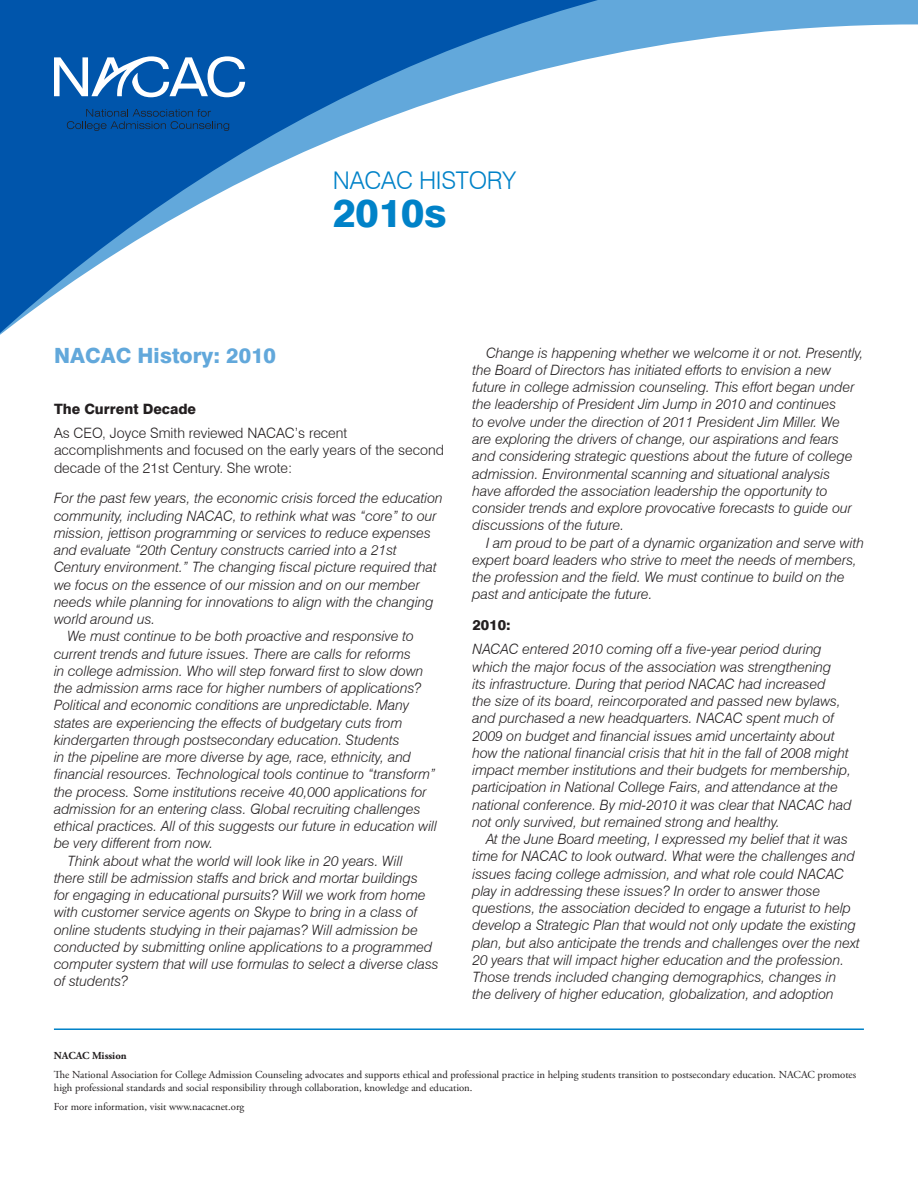
<style>
.page{position:relative;width:918px;height:1188px;background:#fff}
.page>*{position:absolute;margin:0;border:0;box-sizing:border-box;transform-origin:0 0}
.t1{font:800 39.15px "Swiss 721 BT";letter-spacing:-.01em;color:#0082c8}
.t2{font:300 24.3px "Swiss 721 BT";letter-spacing:-.01em;color:#0082c8}
.t3{font:800 21px "Swiss 721 BT";color:#62a8db}
.t4{font:italic 300 14.25px/17.2px "Swiss 721 BT";color:#231f20}
.t5{font:300 14.25px/17.2px "Swiss 721 BT";color:#231f20}
.t6{font:800 14.25px "Swiss 721 BT";color:#231f20}
.t7{font:10.65px/12.1px "Adobe Garamond Pro";color:#231f20}
.t8{font:700 10.65px "Adobe Garamond Pro";color:#231f20}
</style>
<div class="page">
<svg style="left:0;top:0;width:918px;height:335px"></svg>
<svg style="left:54px;top:56px;width:191px;height:41px"></svg>
<svg style="left:67px;top:109px;width:162px;height:22px;background:#054c95"></svg>
<hr style="left:54px;top:1028px;width:810px;height:2px;background:#0082c8">
<h2 class="t2" style="left:333px;top:166px;width:185px">NACAC HISTORY</h2>
<h1 class="t1" style="left:333px;top:190px;width:115px">2010s</h1>
<h3 class="t3" style="left:54px;top:342px;width:223px">NACAC History: 2010</h3>
<p class="t6" style="left:54px;top:400px;width:144px">The Current Decade</p>
<p class="t5" style="left:54px;top:424px;width:392px">As CEO, Joyce Smith reviewed NACAC’s recent accomplishments and focused on the early years of the second decade of the 21st Century. She wrote:</p>
<p class="t4" style="left:54px;top:489px;width:390px">For the past few years, the economic crisis forced the education</p>
<p class="t4" style="left:54px;top:507px;width:384px">community, including NACAC, to rethink what was “core” to our</p>
<p class="t4" style="left:54px;top:524px;width:379px">mission, jettison programming or services to reduce expenses</p>
<p class="t4" style="left:54px;top:541px;width:344px">and evaluate “20th Century constructs carried into a 21st</p>
<p class="t4" style="left:54px;top:558px;width:384px">Century environment.” The changing fiscal picture required that</p>
<p class="t4" style="left:54px;top:576px;width:367px">we focus on the essence of our mission and on our member</p>
<p class="t4" style="left:54px;top:593px;width:381px">needs while planning for innovations to align with the changing</p>
<p class="t4" style="left:54px;top:610px;width:103px">world around us.</p>
<p class="t4" style="left:67px;top:628px;width:348px">We must continue to be both proactive and responsive to</p>
<p class="t4" style="left:54px;top:645px;width:359px">current trends and future issues. There are calls for reforms</p>
<p class="t4" style="left:54px;top:662px;width:371px">in college admission. Who will step forward first to slow down</p>
<p class="t4" style="left:54px;top:679px;width:369px">the admission arms race for higher numbers of applications?</p>
<p class="t4" style="left:54px;top:697px;width:357px">Political and economic conditions are unpredictable. Many</p>
<p class="t4" style="left:54px;top:714px;width:350px">states are experiencing the effects of budgetary cuts from</p>
<p class="t4" style="left:54px;top:731px;width:347px">kindergarten through postsecondary education. Students</p>
<p class="t4" style="left:54px;top:748px;width:359px">in the pipeline are more diverse by age, race, ethnicity, and</p>
<p class="t4" style="left:54px;top:766px;width:383px">financial resources. Technological tools continue to “transform”</p>
<p class="t4" style="left:54px;top:783px;width:374px">the process. Some institutions receive 40,000 applications for</p>
<p class="t4" style="left:54px;top:800px;width:368px">admission for an entering class. Global recruiting challenges</p>
<p class="t4" style="left:54px;top:817px;width:385px">ethical practices. All of this suggests our future in education will</p>
<p class="t4" style="left:54px;top:835px;width:161px">be very different from now.</p>
<p class="t4" style="left:67px;top:852px;width:337px">Think about what the world will look like in 20 years. Will</p>
<p class="t4" style="left:54px;top:869px;width:365px">there still be admission staffs and brick and mortar buildings</p>
<p class="t4" style="left:54px;top:886px;width:373px">for engaging in educational pursuits? Will we work from home</p>
<p class="t4" style="left:54px;top:904px;width:365px">with customer service agents on Skype to bring in a class of</p>
<p class="t4" style="left:54px;top:921px;width:365px">online students studying in their pajamas? Will admission be</p>
<p class="t4" style="left:54px;top:938px;width:380px">conducted by submitting online applications to a programmed</p>
<p class="t4" style="left:54px;top:955px;width:386px">computer system that will use formulas to select a diverse class</p>
<p class="t4" style="left:54px;top:973px;width:76px">of students?</p>
<p class="t4" style="left:473px;top:344px;width:393px;text-indent:13px">Change is happening whether we welcome it or not. Presently, the Board of Directors has initiated efforts to envision a new future in college admission counseling. This effort began under the leadership of President Jim Jump in 2010 and continues<br>to evolve under the direction of 2011 President Jim Miller. We<br>are exploring the drivers of change, our aspirations and fears and considering strategic questions about the future of college admission. Environmental scanning and situational analysis<br>have afforded the association leadership the opportunity to consider trends and explore provocative forecasts to guide our discussions of the future.</p>
<p class="t4" style="left:473px;top:534px;width:393px;text-indent:13px">I am proud to be part of a dynamic organization and serve with expert board leaders who strive to meet the needs of members, the profession and the field. We must continue to build on the past and anticipate the future.</p>
<p class="t6" style="left:473px;top:617px;width:40px">2010:</p>
<p class="t4" style="left:473px;top:640px;width:381px">NACAC entered 2010 coming off a five-year period during which the major focus of the association was strengthening<br>its infrastructure. During that period NACAC had increased<br>the size of its board, reincorporated and passed new bylaws, and purchased a new headquarters. NACAC spent much of 2009 on budget and financial issues amid uncertainty about how the national financial crisis that hit in the fall of 2008 might impact member institutions and their budgets for membership, participation in National College Fairs, and attendance at the national conference. By mid-2010 it was clear that NACAC had not only survived, but remained strong and healthy.</p>
<p class="t4" style="left:473px;top:830px;width:389px;text-indent:13px">At the June Board meeting, I expressed my belief that it was time for NACAC to look outward. What were the challenges and issues facing college admission, and what role could NACAC play in addressing these issues? In order to answer those questions, the association decided to engage a futurist to help develop a Strategic Plan that would not only update the existing plan, but also anticipate the trends and challenges over the next 20 years that will impact higher education and the profession.<br>Those trends included changing demographics, changes in<br>the delivery of higher education, globalization, and adoption</p>
<p class="t8" style="left:54px;top:1050px;width:74px">NACAC Mission</p>
<p class="t7" style="left:54px;top:1069px;width:804px">The National Association for College Admission Counseling advocates and supports ethical and professional practice in helping students transition to postsecondary education. NACAC promotes high professional standards and social responsibility through collaboration, knowledge and education.</p>
<p class="t7" style="left:54px;top:1101px;width:192px">For more information, visit www.nacacnet.org</p>
</div>
